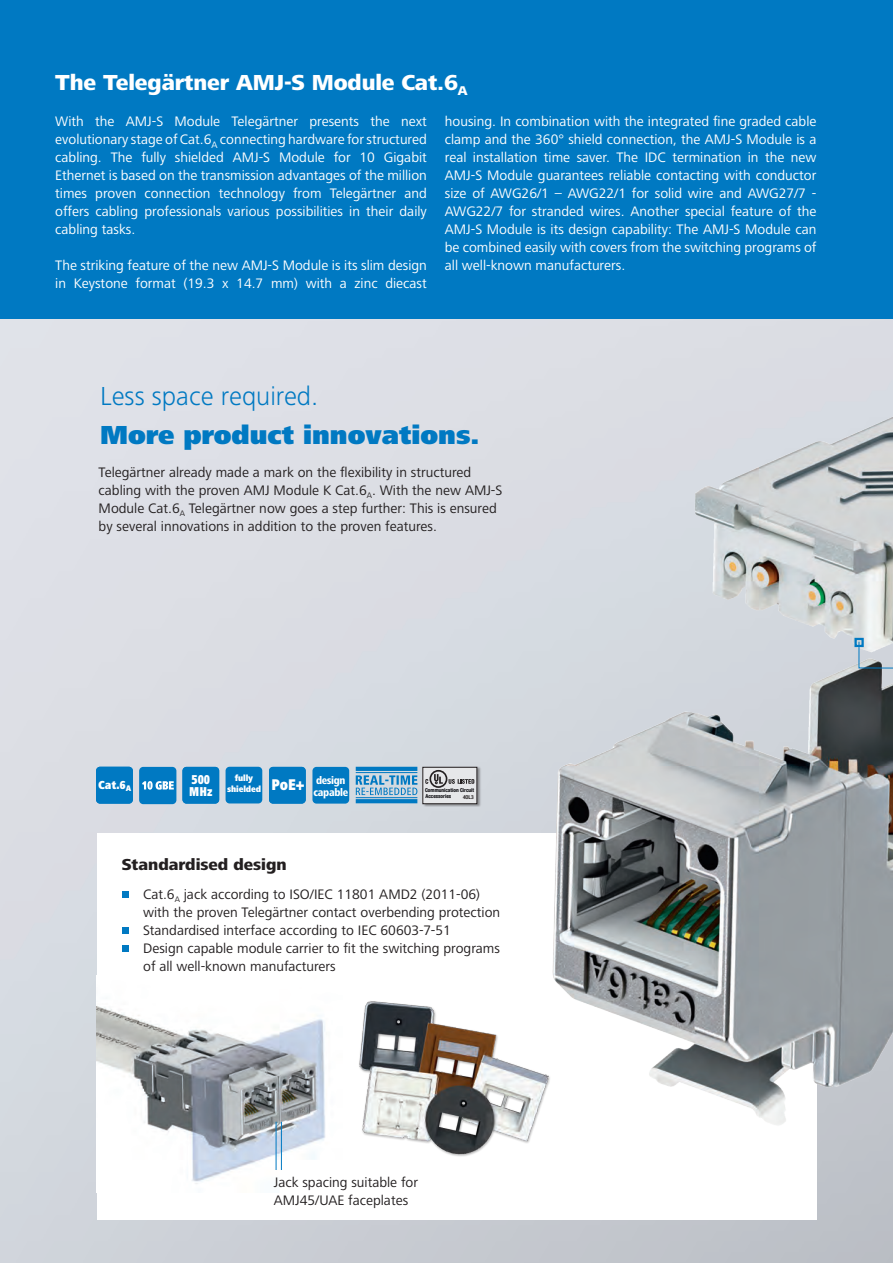
<style>
.page{position:relative;width:893px;height:1263px;background:#fff}
.page>*{position:absolute;margin:0;border:0;box-sizing:border-box;transform-origin:0 0}
.t1{font:900 27px "Frutiger Next LT";color:#0079c2}
.t2{font:300 27px "Frutiger Next LT";color:#0079c2}
.t3{font:800 22.5px "Frutiger Next LT";letter-spacing:-.005em;color:#fff}
.t4{font:800 16.5px "Frutiger Next LT";color:#231f20}
.t5{font:14.25px/18px "Frutiger Next LT";color:#fff;text-align:justify}
.t6{font:14.25px/18px "Frutiger Next LT";color:#231f20}
.t7{font:900 condensed 13.35px/12.6px "Frutiger Next LT";color:#fff;scale:.9 1}
.t8{font:900 condensed 12.15px "Frutiger Next LT";color:#fff}
.t9{font:800 condensed 11.1px/12px "Frutiger Next LT";letter-spacing:-.03em;color:#fff}
.t10{font:900 condensed 9px "Frutiger Next LT";letter-spacing:-.015em;color:#fff}
.t11{font:700 condensed 5.4px/6.1px "Helvetica Neue";color:#020105}
.t12{font:700 condensed 5.4px "Helvetica Neue";color:#231f20}
</style>
<div class="page">
<img style="left:21px;top:319px;width:872px;height:863px">
<div style="left:0;top:0;width:893px;height:319px;background:#0079c2"></div>
<div style="left:854px;top:638px;width:10px;height:9px;border:2px solid #0079c2"></div>
<svg style="left:858px;top:641px;width:35px;height:28px"></svg>
<img style="left:97px;top:975px;width:190px;height:209px">
<hr style="left:276px;top:1122px;width:1px;height:48px;background:#0079c2">
<hr style="left:281px;top:1122px;width:1px;height:48px;background:#0079c2">
<img style="left:287px;top:961px;width:300px;height:221px">
<svg style="left:122px;top:891px;width:6px;height:6px"></svg>
<svg style="left:122px;top:927px;width:6px;height:6px"></svg>
<div style="left:226px;top:767px;width:36px;height:36px;background:#0079c2;border-radius:4px"></div>
<div style="left:96px;top:767px;width:37px;height:37px;background:#0079c2;border-radius:4px"></div>
<div style="left:269px;top:767px;width:37px;height:37px;background:#0079c2;border-radius:4px"></div>
<div style="left:312px;top:767px;width:37px;height:37px;background:#0079c2;border-radius:4px"></div>
<div style="left:182px;top:767px;width:37px;height:37px;background:#0079c2;border-radius:4px"></div>
<div style="left:139px;top:767px;width:37px;height:37px;background:#0079c2;border-radius:4px"></div>
<svg style="left:142px;top:781px;width:32px;height:9px"></svg>
<svg style="left:356px;top:775px;width:61px;height:20px"></svg>
<hr style="left:356px;top:767px;width:61px;height:4px;background:#0079c2">
<svg style="left:356px;top:799px;width:61px;height:4px"></svg>
<hr style="left:356px;top:797px;width:61px;height:1px;background:#0079c2">
<hr style="left:356px;top:772px;width:61px;height:1px;background:#0079c2">
<div style="left:122px;top:945px;width:6px;height:7px;background:#0079c2"></div>
<div style="left:423px;top:766px;width:59px;height:41px;background:#231f20;opacity:.41"></div>
<div style="left:423px;top:767px;width:54px;height:37px;background:#e6e7e9"></div>
<svg style="left:425px;top:770px;width:49px;height:18px"></svg>
<div style="left:423px;top:767px;width:54px;height:37px;border:1px solid #231f20"></div>
<h2 class="t3" style="left:55px;top:70px;width:414px">The Telegärtner AMJ-S Module Cat.6<sub>A</sub></h2>
<p class="t5" style="left:55px;top:112px;width:373px">With the AMJ-S Module Telegärtner presents the next evolutionary stage of Cat.6<sub>A</sub> connecting hardware for structured cabling. The fully shielded AMJ-S Module for 10 Gigabit Ethernet is based on the transmission advantages of the million times proven connection technology from Telegärtner and offers cabling professionals various possibilities in their daily cabling tasks.</p>
<p class="t5" style="left:55px;top:256px;width:373px">The striking feature of the new AMJ-S Module is its slim design in Keystone format (19.3 x 14.7 mm) with a zinc diecast</p>
<p class="t5" style="left:445px;top:112px;width:373px">housing. In combination with the integrated fine graded cable clamp and the 360° shield connection, the AMJ-S Module is a real installation time saver. The IDC termination in the new AMJ-S Module guarantees reliable contacting with conductor size of AWG26/1 – AWG22/1 for solid wire and AWG27/7 - AWG22/7 for stranded wires. Another special feature of the AMJ-S Module is its design capability: The AMJ-S Module can be combined easily with covers from the switching programs of all well-known manufacturers.</p>
<h1 class="t2" style="left:100px;top:381px;width:220px">Less space required.</h1>
<h1 class="t1" style="left:100px;top:419px;width:381px">More product innovations.</h1>
<p class="t6" style="left:99px;top:463px;width:405px">Telegärtner already made a mark on the flexibility in structured cabling with the proven AMJ Module K Cat.6<sub>A</sub>. With the new AMJ-S Module Cat.6<sub>A</sub> Telegärtner now goes a step further: This is ensured by several innovations in addition to the proven features.</p>
<p class="t10" style="left:235px;top:773px;width:20px">fully</p>
<p class="t7" style="left:189px;top:773px;width:27px">500<br>MHz</p>
<p class="t9" style="left:314px;top:774px;width:36px">design capable</p>
<p class="t8" style="left:98px;top:778px;width:35px">Cat.6<sub>A</sub></p>
<p class="t10" style="left:227px;top:783px;width:79px">shielded <sup>PoE+</sup></p>
<p class="t4" style="left:122px;top:855px;width:166px">Standardised design</p>
<p class="t11" style="left:425px;top:787px;width:51px">Communication Circuit<br>Accessories</p>
<p class="t12" style="left:463px;top:794px;width:12px">4OL3</p>
<p class="t11" style="left:463px;top:793px;width:12px">3UK4</p>
<p class="t6" style="left:143px;top:885px;width:359px">Cat.6<sub>A</sub> jack according to ISO/IEC 11801 AMD2 (2011-06) with the proven Telegärtner contact overbending protection Standardised interface according to IEC 60603-7-51<br>Design capable module carrier to fit the switching programs of all well-known manufacturers</p>
<p class="t6" style="left:274px;top:1173px;width:146px">Jack spacing suitable for<br>AMJ45/UAE faceplates</p>
</div>
